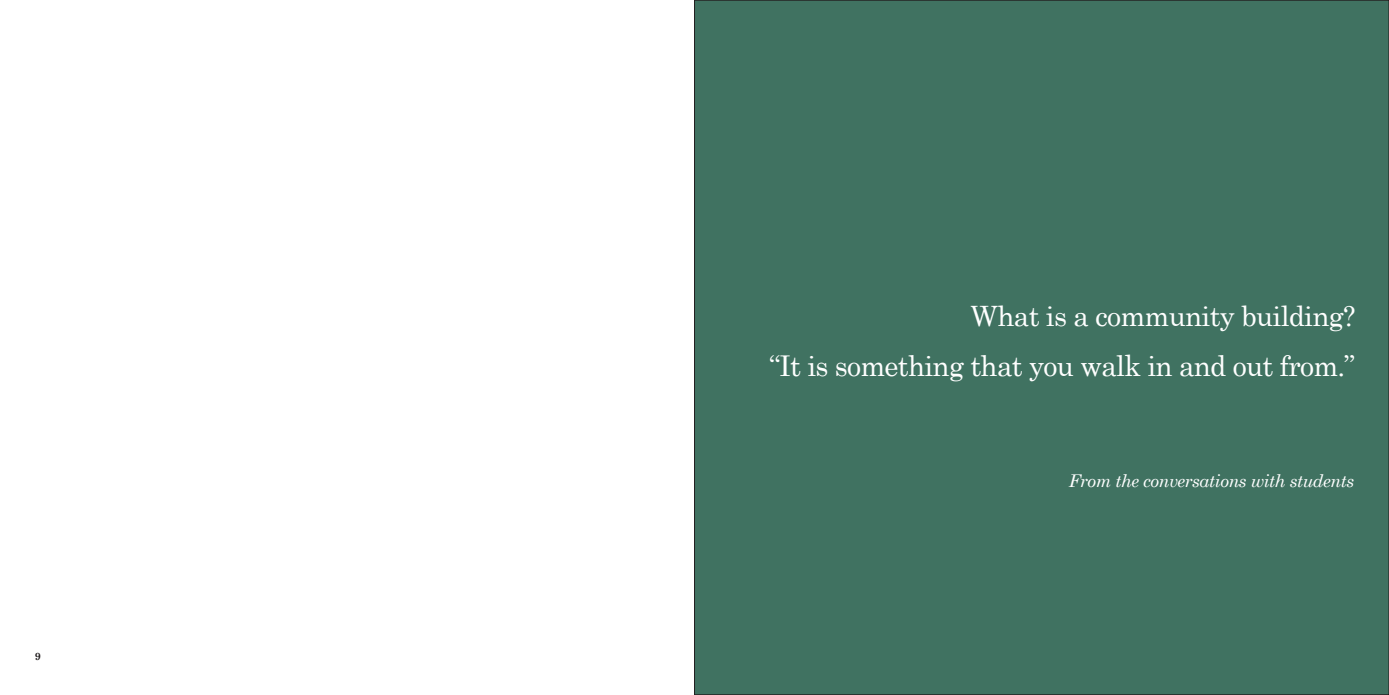
<style>
.page{position:relative;width:1389px;height:695px;background:#fff}
.page>*{position:absolute;margin:0;border:0;box-sizing:border-box;transform-origin:0 0}
.t1{font:28.53px "Century Schoolbook";letter-spacing:-.025em;color:#fff}
.t2{font:28px "Century Schoolbook";letter-spacing:-.025em;color:#fff}
.t3{font:italic 17.5px "Century Schoolbook";letter-spacing:-.025em;color:#fff}
.t4{font:700 10.5px "Century Schoolbook";color:#231f20}
</style>
<div class="page">
<div style="left:695px;top:0;width:694px;height:694px;background:#407261"></div>
<p class="t4" style="left:35px;top:648px;width:8px">9</p>
<p class="t2" style="left:971px;top:292px;width:386px">What is a community building?</p>
<p class="t1" style="left:769px;top:342px;width:588px">“It is something that you walk in and out from.”</p>
<p class="t3" style="left:1069px;top:467px;width:287px">From the conversations with students</p>
</div>
